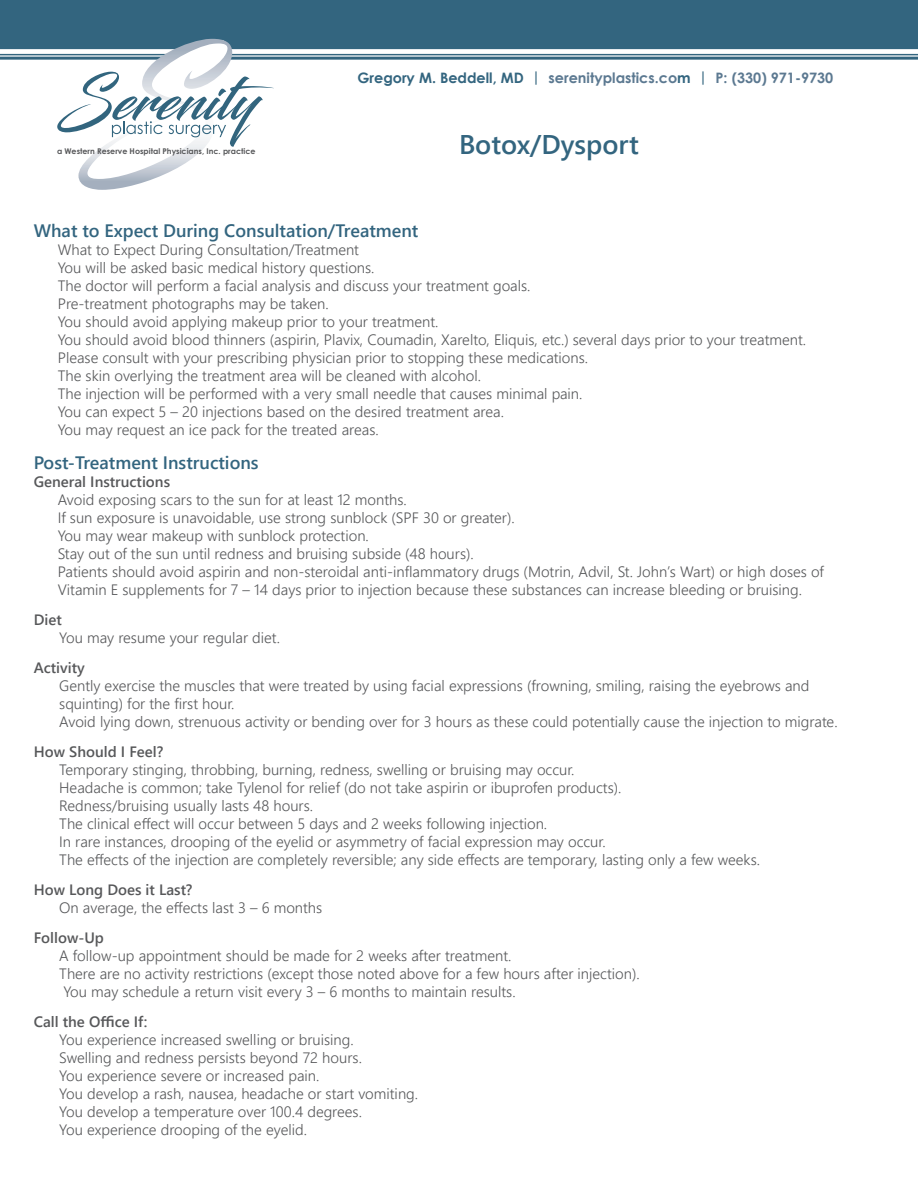
<style>
.page{position:relative;width:918px;height:1188px;background:#fff}
.page>*{position:absolute;margin:0;border:0;box-sizing:border-box;transform-origin:0 0}
.t1{font:27px "Webly Sleek UI Semibold";color:#33657f}
.t2{font:18px "Webly Sleek UI Semibold";color:#33657f}
.t3{font:15px/18px "Webly Sleek UI Semilight";color:#57585a}
.t4{font:15px "Webly Sleek UI Semibold";color:#57585a}
.t5{font:700 14.4px "Century Gothic";color:#5c7991}
.t6{font:700 7.95px "Century Gothic";color:#57585a}
.s1{color:#33657f}
</style>
<div class="page">
<div style="left:0;top:0;width:918px;height:49px;background:#33657f"></div>
<hr style="left:227px;top:54px;width:691px;height:1px;background:#33657f">
<hr style="left:225px;top:57px;width:693px;height:3px;background:#33657f">
<hr style="left:0;top:54px;width:170px;height:1px;background:#33657f">
<hr style="left:0;top:57px;width:170px;height:3px;background:#33657f">
<svg style="left:57px;top:39px;width:217px;height:151px"></svg>
<p class="t6" style="left:57px;top:145px;width:200px">a Western Reserve Hospital Physicians, Inc. practice</p>
<p class="t5" style="left:357px;top:67px;width:477px"><span class="s1">Gregory M. Beddell, MD |</span> serenityplastics.co<span class="s1">m |</span> P: (330) 971-9730</p>
<h1 class="t1" style="left:459px;top:124px;width:182px">Botox/Dysport</h1>
<p class="t2" style="left:34px;top:217px;width:386px">What to Expect During Consultation/Treatment</p>
<p class="t3" style="left:58px;top:240px;width:750px">What to Expect During Consultation/Treatment<br>You will be asked basic medical history questions.<br>The doctor will perform a facial analysis and discuss your treatment goals.<br>Pre-treatment photographs may be taken.<br>You should avoid applying makeup prior to your treatment.<br>You should avoid blood thinners (aspirin, Plavix, Coumadin, Xarelto, Eliquis, etc.) several days prior to your treatment.<br>Please consult with your prescribing physician prior to stopping these medications.<br>The skin overlying the treatment area will be cleaned with alcohol.<br>The injection will be performed with a very small needle that causes minimal pain.<br>You can expect 5 – 20 injections based on the desired treatment area.<br>You may request an ice pack for the treated areas.</p>
<p class="t2" style="left:34px;top:449px;width:226px">Post-Treatment Instructions</p>
<p class="t4" style="left:34px;top:470px;width:138px">General Instructions</p>
<p class="t3" style="left:58px;top:490px;width:768px">Avoid exposing scars to the sun for at least 12 months.<br>If sun exposure is unavoidable, use strong sunblock (SPF 30 or greater).<br>You may wear makeup with sunblock protection.<br>Stay out of the sun until redness and bruising subside (48 hours).<br>Patients should avoid aspirin and non-steroidal anti-inflammatory drugs (Motrin, Advil, St. John’s Wart) or high doses of Vitamin E supplements for 7 – 14 days prior to injection because these substances can increase bleeding or bruising.</p>
<p class="t4" style="left:34px;top:608px;width:30px">Diet</p>
<p class="t3" style="left:59px;top:628px;width:222px">You may resume your regular diet.</p>
<p class="t4" style="left:34px;top:656px;width:52px">Activity</p>
<p class="t3" style="left:59px;top:676px;width:780px">Gently exercise the muscles that were treated by using facial expressions (frowning, smiling, raising the eyebrows and squinting) for the first hour.<br>Avoid lying down, strenuous activity or bending over for 3 hours as these could potentially cause the injection to migrate.</p>
<p class="t4" style="left:34px;top:740px;width:131px">How Should I Feel?</p>
<p class="t3" style="left:59px;top:760px;width:702px">Temporary stinging, throbbing, burning, redness, swelling or bruising may occur.<br>Headache is common; take Tylenol for relief (do not take aspirin or ibuprofen products).<br>Redness/bruising usually lasts 48 hours.<br>The clinical effect will occur between 5 days and 2 weeks following injection.<br>In rare instances, drooping of the eyelid or asymmetry of facial expression may occur.<br>The effects of the injection are completely reversible; any side effects are temporary, lasting only a few weeks.</p>
<p class="t4" style="left:34px;top:878px;width:160px">How Long Does it Last?</p>
<p class="t3" style="left:59px;top:898px;width:265px">On average, the effects last 3 – 6 months</p>
<p class="t4" style="left:34px;top:926px;width:72px">Follow-Up</p>
<p class="t3" style="left:59px;top:946px;width:582px">A follow-up appointment should be made for 2 weeks after treatment.<br>There are no activity restrictions (except those noted above for a few hours after injection).<br>You may schedule a return visit every 3 – 6 months to maintain results.</p>
<p class="t4" style="left:34px;top:1010px;width:115px">Call the Office If:</p>
<p class="t3" style="left:59px;top:1030px;width:360px">You experience increased swelling or bruising.<br>Swelling and redness persists beyond 72 hours.<br>You experience severe or increased pain.<br>You develop a rash, nausea, headache or start vomiting.<br>You develop a temperature over 100.4 degrees.<br>You experience drooping of the eyelid.</p>
</div>
